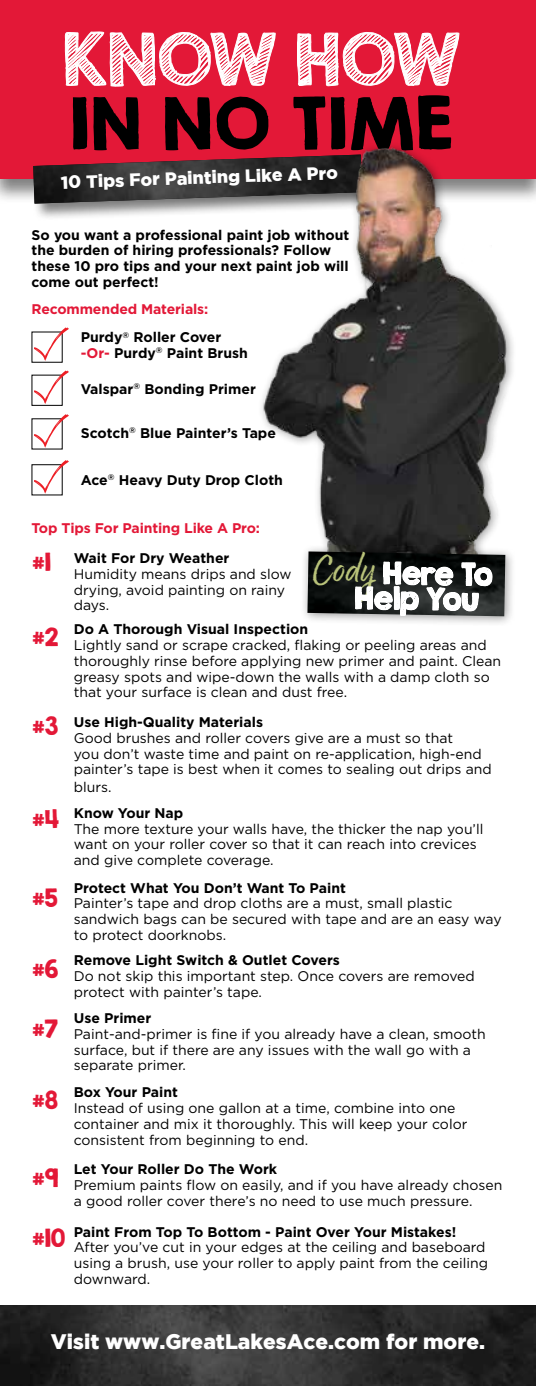
<style>
.page{position:relative;width:536px;height:1386px;background:#fff}
.page>*{position:absolute;margin:0;border:0;box-sizing:border-box;transform-origin:0 0}
.t1{font:64.23px "KG Second Chances Solid";letter-spacing:.02em;color:#000}
.t2{font:64.23px "KG Second Chances Sketch";color:#fff}
.t3{font:44.8px "Good Karma";color:#b9c37a}
.t4{font:22.4px "KG Second Chances Solid";color:#e31837}
.t5{font:900 21px "Gotham";color:#fff}
.t6{font:900 17.68px "Gotham";color:#fff}
.t7{font:14px/15.8px "Gotham";color:#000}
.t8{font:700 14px/15.8px "Gotham";color:#000}
.t9{font:700 14px "Gotham";letter-spacing:-.01em;color:#e31837}
.s1{color:#e31837}
</style>
<div class="page">
<div style="left:0;top:0;width:536px;height:178px;background:#e31837"></div>
<svg style="left:65px;top:31px;width:211px;height:56px"></svg>
<svg style="left:297px;top:32px;width:162px;height:55px"></svg>
<div style="left:33px;top:154px;width:347px;height:68px;background:#000;opacity:.5"></div>
<img style="left:33px;top:155px;width:224px;height:49px">
<svg style="left:34px;top:327px;width:35px;height:34px"></svg>
<div style="left:31px;top:375px;width:32px;height:31px;border:1px solid #000"></div>
<svg style="left:34px;top:370px;width:35px;height:34px"></svg>
<svg style="left:34px;top:414px;width:35px;height:34px"></svg>
<svg style="left:34px;top:460px;width:35px;height:34px"></svg>
<img style="left:0;top:1305px;width:536px;height:81px">
<div style="left:257px;top:124px;width:259px;height:495px;background:#000;opacity:.4"></div>
<img style="left:257px;top:124px;width:252px;height:490px">
<div style="left:299px;top:544px;width:217px;height:83px;background:#000;opacity:.4"></div>
<img style="left:307px;top:551px;width:198px;height:65px">
<svg style="left:355px;top:558px;width:137px;height:69px"></svg>
<h1 class="t2" style="left:63px;top:18px;width:399px">KNOW HOW</h1>
<h1 class="t1" style="left:71px;top:83px;width:384px">IN NO TIME</h1>
<p class="t6" style="left:60px;top:172px;width:278px;rotate:-2deg">10 Tips For Painting Like A Pro</p>
<p class="t8" style="left:32px;top:226px;width:319px">So you want a professional paint job without the burden of hiring professionals? Follow these 10 pro tips and your next paint job will come out perfect!</p>
<p class="t9" style="left:32px;top:301px;width:178px">Recommended Materials:</p>
<p class="t8" style="left:81px;top:329px;width:168px">Purdy<sup>®</sup> Roller Cover <span class="s1">-Or-</span> Purdy<sup>®</sup> Paint Brush</p>
<p class="t8" style="left:81px;top:381px;width:176px">Valspar<sup>®</sup> Bonding Primer</p>
<p class="t8" style="left:81px;top:425px;width:197px">Scotch<sup>®</sup> Blue Painter’s Tape</p>
<p class="t8" style="left:81px;top:472px;width:204px">Ace<sup>®</sup> Heavy Duty Drop Cloth</p>
<p class="t9" style="left:32px;top:520px;width:230px">Top Tips For Painting Like A Pro:</p>
<h3 class="t4" style="left:32px;top:548px;width:21px">#1</h3>
<h3 class="t4" style="left:32px;top:622px;width:28px">#2</h3>
<h3 class="t4" style="left:32px;top:712px;width:28px">#3</h3>
<h3 class="t4" style="left:32px;top:805px;width:29px">#4</h3>
<h3 class="t4" style="left:32px;top:883px;width:27px">#5</h3>
<h3 class="t4" style="left:32px;top:955px;width:28px">#6</h3>
<h3 class="t4" style="left:32px;top:1014px;width:28px">#7</h3>
<h3 class="t4" style="left:32px;top:1086px;width:28px">#8</h3>
<h3 class="t4" style="left:32px;top:1164px;width:28px">#9</h3>
<h3 class="t4" style="left:32px;top:1224px;width:35px">#10</h3>
<h2 class="t3" style="left:312px;top:543px;width:65px">Cody</h2>
<p class="t8" style="left:74px;top:550px;width:157px">Wait For Dry Weather</p>
<p class="t7" style="left:74px;top:566px;width:219px">Humidity means drips and slow drying, avoid painting on rainy days.</p>
<p class="t8" style="left:74px;top:621px;width:236px">Do A Thorough Visual Inspection</p>
<p class="t7" style="left:74px;top:637px;width:428px">Lightly sand or scrape cracked, flaking or peeling areas and thoroughly rinse before applying new primer and paint. Clean greasy spots and wipe-down the walls with a damp cloth so that your surface is clean and dust free.</p>
<p class="t8" style="left:74px;top:714px;width:191px">Use High-Quality Materials</p>
<p class="t7" style="left:74px;top:730px;width:419px">Good brushes and roller covers give are a must so that<br>you don’t waste time and paint on re-application, high-end painter’s tape is best when it comes to sealing out drips and</p>
<p class="t7" style="left:74px;top:779px;width:39px">blurs.</p>
<p class="t8" style="left:74px;top:805px;width:111px">Know Your Nap</p>
<p class="t7" style="left:74px;top:820px;width:411px">The more texture your walls have, the thicker the nap you’ll want on your roller cover so that it can reach into crevices and give complete coverage.</p>
<p class="t8" style="left:74px;top:879px;width:273px">Protect What You Don’t Want To Paint</p>
<p class="t7" style="left:74px;top:895px;width:429px">Painter’s tape and drop cloths are a must, small plastic sandwich bags can be secured with tape and are an easy way to protect doorknobs.</p>
<p class="t8" style="left:74px;top:952px;width:267px">Remove Light Switch &amp; Outlet Covers</p>
<p class="t7" style="left:74px;top:968px;width:402px">Do not skip this important step. Once covers are removed protect with painter’s tape.</p>
<p class="t8" style="left:74px;top:1010px;width:79px">Use Primer</p>
<p class="t7" style="left:74px;top:1026px;width:413px">Paint-and-primer is fine if you already have a clean, smooth surface, but if there are any issues with the wall go with a separate primer.</p>
<p class="t8" style="left:74px;top:1084px;width:106px">Box Your Paint</p>
<p class="t7" style="left:74px;top:1100px;width:395px">Instead of using one gallon at a time, combine into one container and mix it thoroughly. This will keep your color consistent from beginning to end.</p>
<p class="t8" style="left:74px;top:1161px;width:205px">Let Your Roller Do The Work</p>
<p class="t7" style="left:74px;top:1177px;width:430px">Premium paints flow on easily, and if you have already chosen a good roller cover there’s no need to use much pressure.</p>
<p class="t8" style="left:74px;top:1223px;width:384px">Paint From Top To Bottom - Paint Over Your Mistakes!</p>
<p class="t7" style="left:74px;top:1239px;width:415px">After you’ve cut in your edges at the ceiling and baseboard using a brush, use your roller to apply paint from the ceiling downward.</p>
<h3 class="t5" style="left:51px;top:1329px;width:435px">Visit www.GreatLakesAce.com for more.</h3>
</div>
